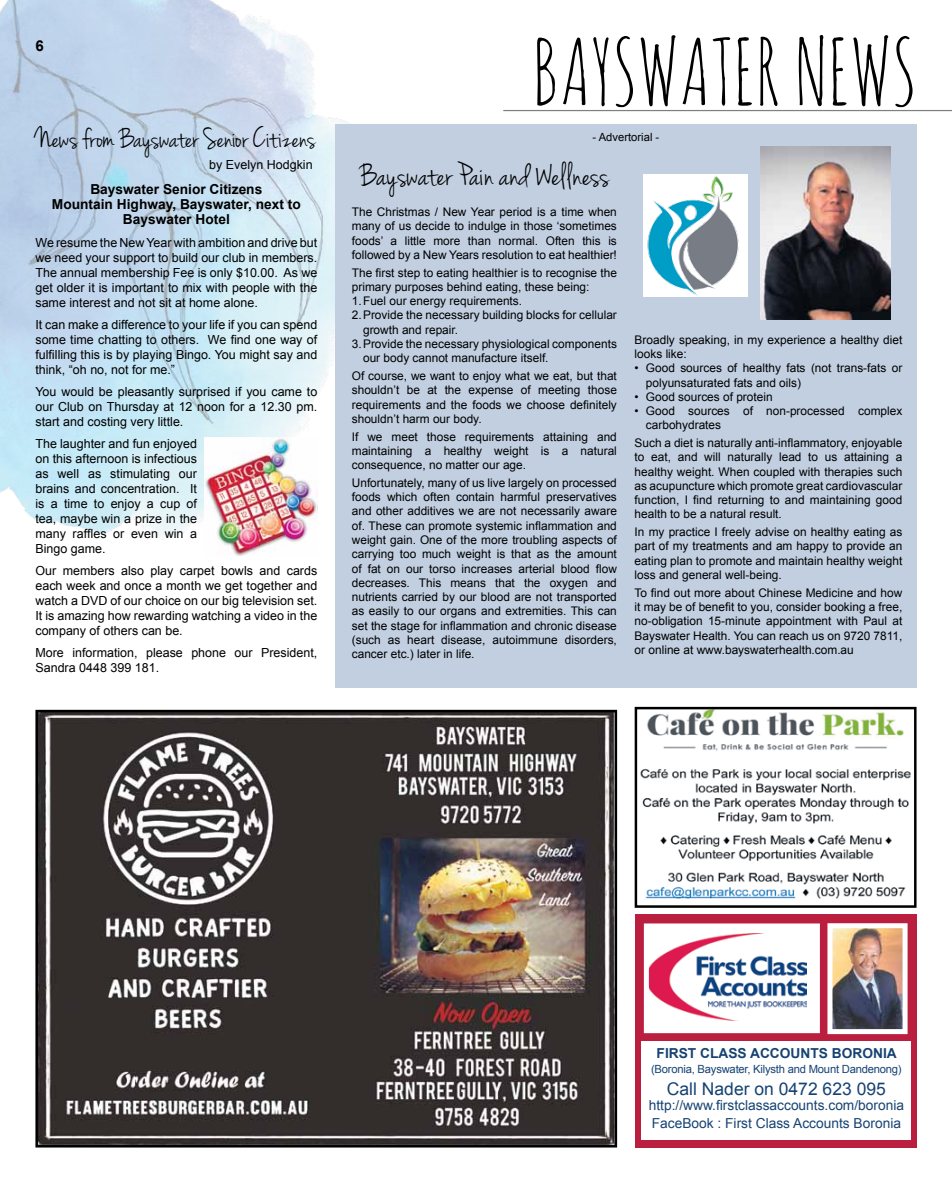
<style>
.page{position:relative;width:952px;height:1183px;background:#fff}
.page>*{position:absolute;margin:0;border:0;box-sizing:border-box;transform-origin:0 0}
.t1{font:90px "Amatic SC";color:#000}
.t2{font:33.75px "Jenna Sue";letter-spacing:.01em;color:#000}
.t3{font:30px "Jenna Sue";color:#000}
.t4{font:17.5px "Arial";color:#164373}
.t5{font:700 15px "Arial";color:#000}
.t6{font:13.75px/18px "Arial";color:#164373}
.t7{font:700 13.75px/15px "Arial";color:#000;text-align:center}
.t8{font:700 13.75px "Arial";color:#164373}
.t9{font:12.5px/15px "Arial";color:#000;text-align:justify}
.t10{font:11.88px/14.2px "Arial";color:#000;text-align:justify}
.t11{font:11.25px "Arial";letter-spacing:-.02em;color:#164373}
.t12{font:11.25px "Arial";color:#000}
</style>
<div class="page">
<img style="left:0;top:0;width:348px;height:538px">
<div style="left:335px;top:124px;width:581px;height:563px;background:#c1cfe1"></div>
<hr style="left:503px;top:110px;width:449px;height:1px;background:#000">
<img style="left:38px;top:712px;width:576px;height:432px">
<div style="left:35px;top:709px;width:582px;height:438px;border:2px solid #000"></div>
<div style="left:634px;top:914px;width:282px;height:233px;background:#bb1f3f"></div>
<div style="left:642px;top:1040px;width:269px;height:99px;background:#fff"></div>
<div style="left:646px;top:925px;width:171px;height:105px;background:#fff"></div>
<img style="left:650px;top:933px;width:157px;height:87px">
<div style="left:644px;top:923px;width:176px;height:109px;border:5px solid #fff"></div>
<img style="left:833px;top:928px;width:68px;height:99px">
<div style="left:827px;top:922px;width:80px;height:111px;border:5px solid #fff"></div>
<img style="left:637px;top:709px;width:276px;height:195px">
<div style="left:634px;top:706px;width:282px;height:201px;border:2px solid #000"></div>
<img style="left:204px;top:438px;width:113px;height:118px">
<img style="left:760px;top:146px;width:131px;height:173px">
<img style="left:643px;top:174px;width:105px;height:122px">
<p class="t5" style="left:35px;top:36px;width:10px">6</p>
<h1 class="t1" style="left:532px;top:14px;width:386px">BAYSWATER NEWS</h1>
<h3 class="t3" style="left:35px;top:121px;width:282px">News from Bayswater Senior Citizens</h3>
<p class="t9" style="left:209px;top:157px;width:105px">by Evelyn Hodgkin</p>
<p class="t7" style="left:52px;top:182px;width:250px">Bayswater Senior Citizens<br>Mountain Highway, Bayswater, next to<br>Bayswater Hotel</p>
<p class="t9" style="left:35px;top:235px;width:283px">We resume the New Year with ambition and drive but we need your support to build our club in members.<br>The annual membership Fee is only $10.00. As we get older it is important to mix with people with the same interest and not sit at home alone.</p>
<p class="t9" style="left:35px;top:317px;width:283px">It can make a difference to your life if you can spend some time chatting to others. We find one way of fulfilling this is by playing Bingo. You might say and think, “oh no, not for me.”</p>
<p class="t9" style="left:35px;top:384px;width:283px">You would be pleasantly surprised if you came to our Club on Thursday at 12 noon for a 12.30 pm. start and costing very little.</p>
<p class="t9" style="left:35px;top:436px;width:163px">The laughter and fun enjoyed on this afternoon is infectious as well as stimulating our brains and concentration. It is a time to enjoy a cup of tea, maybe win a prize in the many raffles or even win a Bingo game.</p>
<p class="t9" style="left:35px;top:563px;width:283px">Our members also play carpet bowls and cards each week and once a month we get together and watch a DVD of our choice on our big television set.<br>It is amazing how rewarding watching a video in the company of others can be.</p>
<p class="t9" style="left:35px;top:645px;width:283px">More information, please phone our President,<br>Sandra 0448 399 181.</p>
<p class="t12" style="left:592px;top:130px;width:68px">- Advertorial -</p>
<h2 class="t2" style="left:360px;top:156px;width:251px">Bayswater Pain and Wellness</h2>
<p class="t10" style="left:352px;top:205px;width:267px">The Christmas / New Year period is a time when many of us decide to indulge in those ‘sometimes foods’ a little more than normal. Often this is followed by a New Years resolution to eat healthier!</p>
<p class="t10" style="left:352px;top:265px;width:267px">The first step to eating healthier is to recognise the</p>
<p class="t10" style="left:352px;top:280px;width:239px">primary purposes behind eating, these being:</p>
<p class="t10" style="left:352px;top:294px;width:172px">1.Fuel our energy requirements.</p>
<p class="t10" style="left:352px;top:308px;width:267px">2.Provide the necessary building blocks for cellular</p>
<p class="t10" style="left:363px;top:322px;width:97px">growth and repair.</p>
<p class="t10" style="left:352px;top:337px;width:267px">3.Provide the necessary physiological components</p>
<p class="t10" style="left:363px;top:351px;width:187px">our body cannot manufacture itself.</p>
<p class="t10" style="left:352px;top:369px;width:267px">Of course, we want to enjoy what we eat, but that shouldn’t be at the expense of meeting those requirements and the foods we choose definitely shouldn’t harm our body.</p>
<p class="t10" style="left:352px;top:429px;width:267px">If we meet those requirements attaining and maintaining a healthy weight is a natural consequence, no matter our age.</p>
<p class="t10" style="left:352px;top:475px;width:267px">Unfortunately, many of us live largely on processed foods which often contain harmful preservatives and other additives we are not necessarily aware of. These can promote systemic inflammation and weight gain. One of the more troubling aspects of carrying too much weight is that as the amount of fat on our torso increases arterial blood flow decreases. This means that the oxygen and nutrients carried by our blood are not transported as easily to our organs and extremities. This can set the stage for inflammation and chronic disease (such as heart disease, autoimmune disorders, cancer etc.) later in life.</p>
<p class="t10" style="left:634px;top:332px;width:269px">Broadly speaking, in my experience a healthy diet looks like:</p>
<p class="t10" style="left:646px;top:361px;width:258px;text-indent:-11px">• Good sources of healthy fats (not trans-fats or polyunsaturated fats and oils)</p>
<p class="t10" style="left:634px;top:389px;width:139px">• Good sources of protein</p>
<p class="t10" style="left:646px;top:404px;width:258px;text-indent:-11px">• Good sources of non-processed complex carbohydrates</p>
<p class="t10" style="left:634px;top:436px;width:269px">Such a diet is naturally anti-inflammatory, enjoyable to eat, and will naturally lead to us attaining a healthy weight. When coupled with therapies such as acupuncture which promote great cardiovascular function, I find returning to and maintaining good health to be a natural result.</p>
<p class="t10" style="left:634px;top:525px;width:269px">In my practice I freely advise on healthy eating as part of my treatments and am happy to provide an eating plan to promote and maintain healthy weight loss and general well-being.</p>
<p class="t10" style="left:634px;top:585px;width:269px">To find out more about Chinese Medicine and how it may be of benefit to you, consider booking a free, no-obligation 15-minute appointment with Paul at Bayswater Health. You can reach us on 9720 7811, or online at www.bayswaterhealth.com.au</p>
<p class="t8" style="left:656px;top:1043px;width:242px">FIRST CLASS ACCOUNTS BORONIA</p>
<p class="t11" style="left:651px;top:1061px;width:252px">(Boronia, Bayswater, Kilysth and Mount Dandenong)</p>
<h3 class="t4" style="left:667px;top:1077px;width:220px">Call Nader on 0472 623 095</h3>
<p class="t6" style="left:649px;top:1096px;width:257px">http://www.firstclassaccounts.com/boronia<br>FaceBook : First Class Accounts Boronia</p>
</div>
